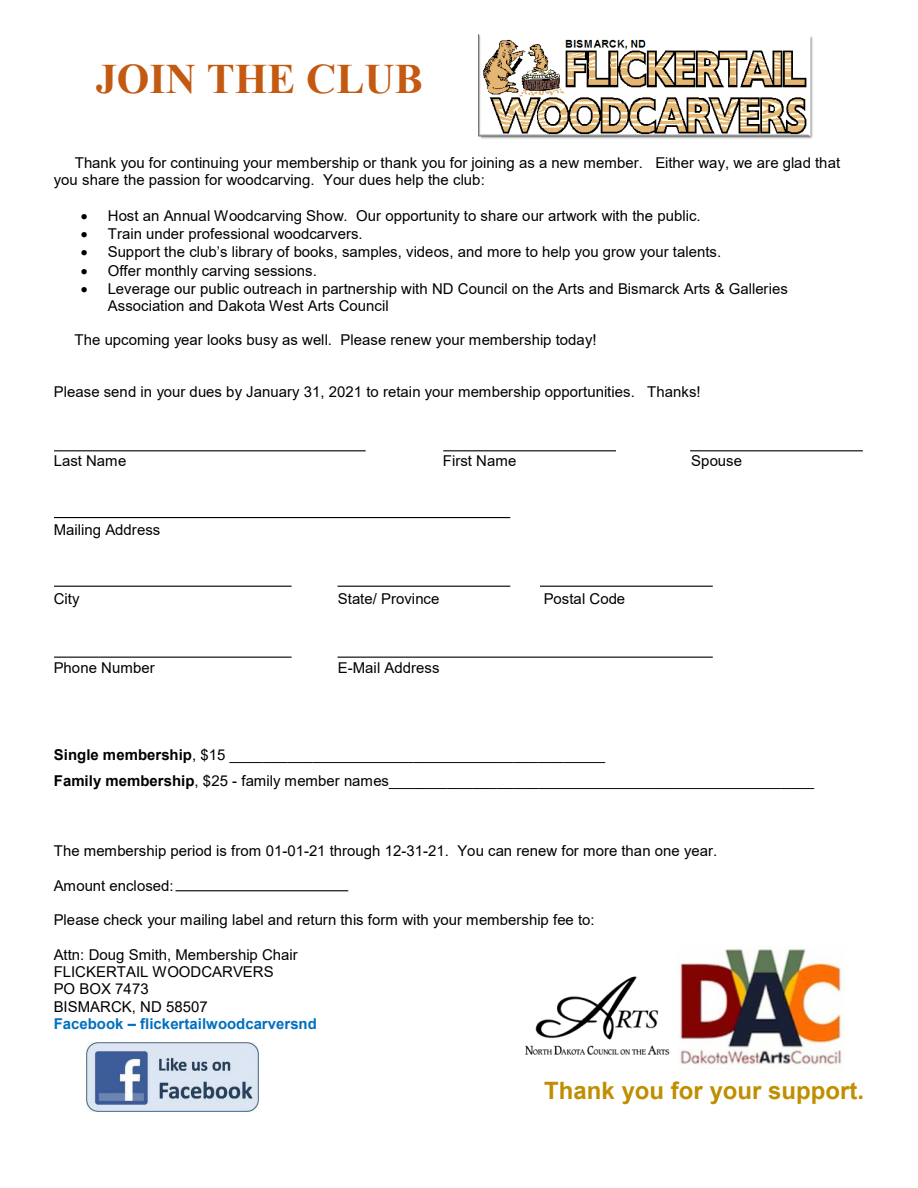
<style>
.page{position:relative;width:918px;height:1188px;background:#fff}
.page>*{position:absolute;margin:0;border:0;box-sizing:border-box;transform-origin:0 0}
.t1{font:700 42px "Times New Roman";color:#c45911}
.t2{font:700 24px "Arial";color:#bf8f00}
.t3{font:15px/17.2px "Arial";color:#000}
.t4{font:700 15px "Arial";color:#0070c0}
.s1{font-weight:700}
</style>
<div class="page">
<img style="left:525px;top:976px;width:145px;height:79px">
<img style="left:478px;top:35px;width:335px;height:104px">
<img style="left:87px;top:1042px;width:172px;height:69px">
<img style="left:680px;top:947px;width:161px;height:118px">
<hr style="left:54px;top:450px;width:312px;height:1px;background:#000">
<hr style="left:443px;top:450px;width:173px;height:1px;background:#000">
<hr style="left:690px;top:450px;width:173px;height:1px;background:#000">
<hr style="left:54px;top:517px;width:456px;height:1px;background:#000">
<hr style="left:54px;top:586px;width:238px;height:1px;background:#000">
<hr style="left:338px;top:586px;width:172px;height:1px;background:#000">
<hr style="left:540px;top:586px;width:173px;height:1px;background:#000">
<hr style="left:54px;top:657px;width:238px;height:1px;background:#000">
<hr style="left:338px;top:657px;width:375px;height:1px;background:#000">
<hr style="left:176px;top:890px;width:172px;height:1px;background:#000">
<h1 class="t1" style="left:96px;top:49px;width:328px">JOIN THE CLUB</h1>
<p class="t3" style="left:54px;top:154px;width:788px;text-indent:21px">Thank you for continuing your membership or thank you for joining as a new member. Either way, we are glad that you share the passion for woodcarving. Your dues help the club:</p>
<p class="t3" style="left:81px;top:207px;width:621px">• Host an Annual Woodcarving Show. Our opportunity to share our artwork with the public.</p>
<p class="t3" style="left:81px;top:225px;width:283px">• Train under professional woodcarvers.</p>
<p class="t3" style="left:81px;top:243px;width:642px">• Support the club’s library of books, samples, videos, and more to help you grow your talents.</p>
<p class="t3" style="left:81px;top:262px;width:238px">• Offer monthly carving sessions.</p>
<p class="t3" style="left:108px;top:280px;width:681px;text-indent:-27px">• Leverage our public outreach in partnership with ND Council on the Arts and Bismarck Arts &amp; Galleries<br>Association and Dakota West Arts Council</p>
<p class="t3" style="left:75px;top:331px;width:524px">The upcoming year looks busy as well. Please renew your membership today!</p>
<p class="t3" style="left:54px;top:383px;width:648px">Please send in your dues by January 31, 2021 to retain your membership opportunities. Thanks!</p>
<p class="t3" style="left:54px;top:452px;width:74px">Last Name</p>
<p class="t3" style="left:443px;top:452px;width:75px">First Name</p>
<p class="t3" style="left:691px;top:452px;width:52px">Spouse</p>
<p class="t3" style="left:54px;top:521px;width:108px">Mailing Address</p>
<p class="t3" style="left:54px;top:590px;width:27px">City</p>
<p class="t3" style="left:338px;top:590px;width:103px">State/ Province</p>
<p class="t3" style="left:544px;top:590px;width:83px">Postal Code</p>
<p class="t3" style="left:54px;top:659px;width:102px">Phone Number</p>
<p class="t3" style="left:338px;top:659px;width:103px">E-Mail Address</p>
<p class="t3" style="left:54px;top:742px;width:762px;line-height:26.2px"><span class="s1">Single membership</span>, $15 _____________________________________________<br><span class="s1">Family membership</span>, $25 - family member names___________________________________________________</p>
<p class="t3" style="left:54px;top:842px;width:665px">The membership period is from 01-01-21 through 12-31-21. You can renew for more than one year.</p>
<p class="t3" style="left:54px;top:877px;width:121px">Amount enclosed:</p>
<p class="t3" style="left:54px;top:911px;width:542px">Please check your mailing label and return this form with your membership fee to:</p>
<p class="t3" style="left:54px;top:946px;width:245px">Attn: Doug Smith, Membership Chair<br>FLICKERTAIL WOODCARVERS<br>PO BOX 7473<br>BISMARCK, ND 58507</p>
<p class="t4" style="left:54px;top:1013px;width:265px">Facebook – flickertailwoodcarversnd</p>
<h2 class="t2" style="left:544px;top:1074px;width:321px">Thank you for your support.</h2>
</div>
